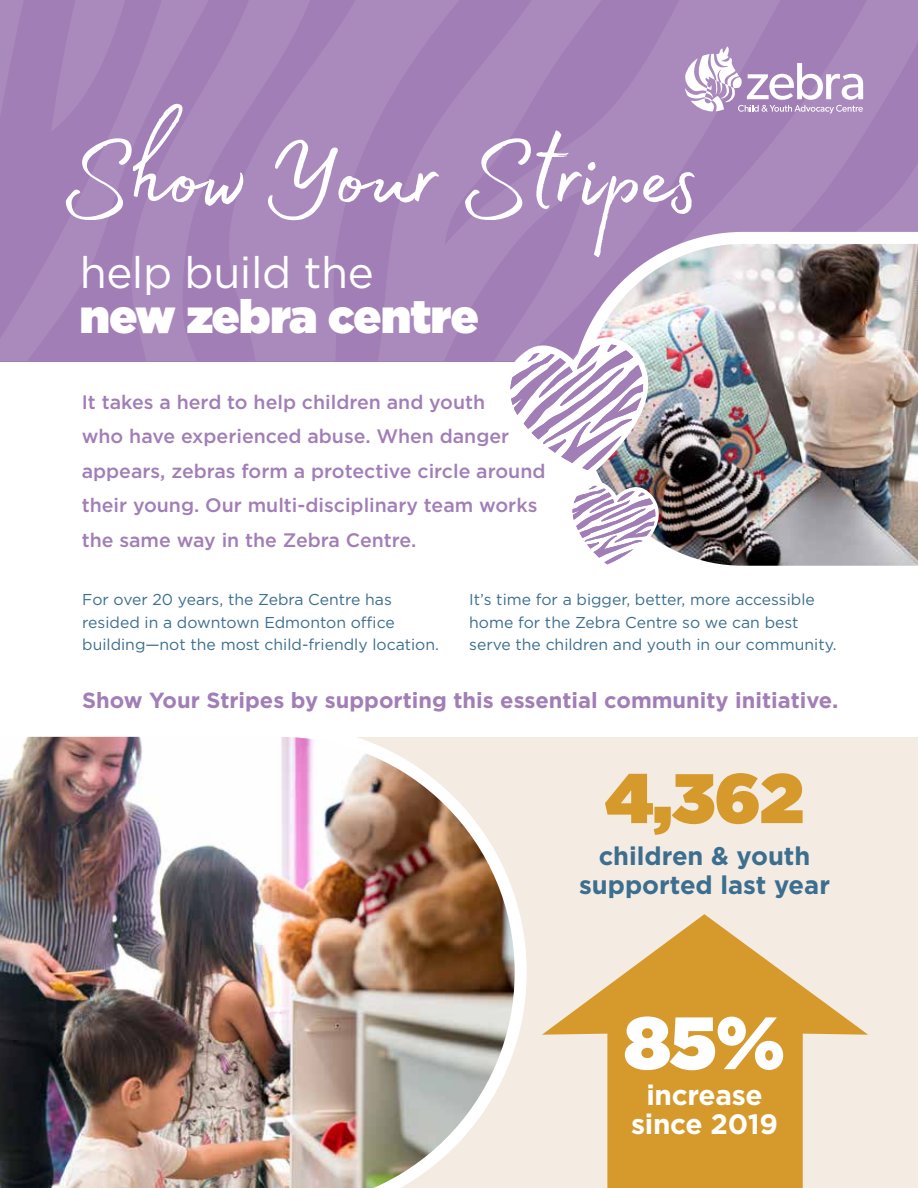
<style>
.page{position:relative;width:918px;height:1188px;background:#fff}
.page>*{position:absolute;margin:0;border:0;box-sizing:border-box;transform-origin:0 0}
.t1{font:131.4px "Madelyn Fill Trial Regular";letter-spacing:-.01em;color:#fff}
.t2{font:900 73.95px "Gotham";color:#fff}
.t3{font:900 69.9px "Gotham";color:#d69a2c}
.t4{font:900 46.65px "Gotham";letter-spacing:-.01em;color:#fff}
.t5{font:43.95px "Gotham";letter-spacing:-.01em;color:#fff}
.t6{font:700 28.05px/29.4px "Gotham";letter-spacing:-.01em;color:#fff;text-align:center}
.t7{font:700 25.5px/28.5px "Gotham";color:#3b6e8f;text-align:center}
.t8{font:700 21.9px "Gotham";color:#a17eb6}
.t9{font:500 19.5px/34.5px "Gotham";color:#a17eb6}
.t10{font:15.75px/22.5px "Gotham";color:#3b6e8f}
</style>
<div class="page">
<div style="left:279px;top:737px;width:639px;height:451px;background:#f4ebe2"></div>
<img style="left:0;top:736px;width:527px;height:452px">
<svg style="left:542px;top:914px;width:326px;height:274px;fill:#d69a2c"></svg>
<svg style="left:0;top:0;width:918px;height:361px;background:#a584b9"></svg>
<svg style="left:685px;top:46px;width:178px;height:67px"></svg>
<img style="left:570px;top:232px;width:348px;height:334px">
<img style="left:481px;top:336px;width:205px;height:230px">
<h1 class="t1" style="left:59px;top:77px;width:642px">Show Your Stripes</h1>
<h3 class="t5" style="left:80px;top:244px;width:295px">help build the</h3>
<h3 class="t4" style="left:80px;top:283px;width:400px">new zebra centre</h3>
<p class="t9" style="left:82px;top:384px;width:465px">It takes a herd to help children and youth<br>who have experienced abuse. When danger appears, zebras form a protective circle around their young. Our multi-disciplinary team works the same way in the Zebra Centre.</p>
<p class="t10" style="left:82px;top:588px;width:358px">For over 20 years, the Zebra Centre has resided in a downtown Edmonton office building—not the most child-friendly location.</p>
<p class="t10" style="left:469px;top:588px;width:369px">It’s time for a bigger, better, more accessible home for the Zebra Centre so we can best serve the children and youth in our community.</p>
<h3 class="t8" style="left:82px;top:688px;width:758px">Show Your Stripes by supporting this essential community initiative.</h3>
<h3 class="t3" style="left:605px;top:748px;width:200px">4,362</h3>
<h3 class="t7" style="left:579px;top:841px;width:252px">children &amp; youth supported last year</h3>
<h2 class="t2" style="left:624px;top:990px;width:162px">85%</h2>
<h3 class="t6" style="left:631px;top:1080px;width:148px">increase since 2019</h3>
</div>
